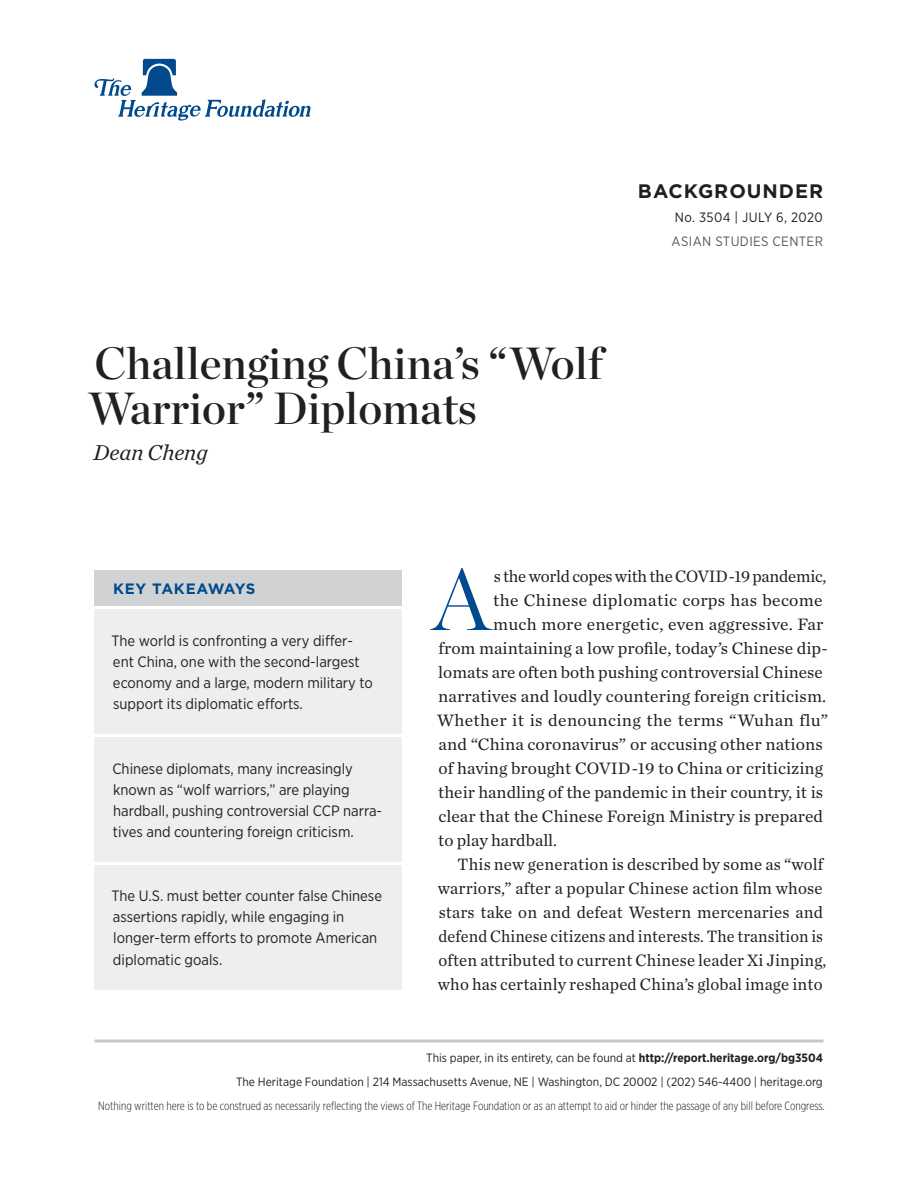
<style>
.page{position:relative;width:918px;height:1188px;background:#fff}
.page>*{position:absolute;margin:0;border:0;box-sizing:border-box;transform-origin:0 0}
.Body_Text___DROP_CAP{font:300 86.1px "Chronicle Display";color:#004a8d}
.Paper_Title{font:45px/45px "Chronicle Display Semi";color:#231f20}
.Byline{font:italic 22.5px "Chronicle Text G1";color:#231f20}
.t1{font:700 19.5px "Gotham";letter-spacing:.05em;color:#231f20}
.Body_Text___DROP_CAP-2{font:17.25px "Chronicle Text G1";color:#231f20}
.Body_Text{font:17.25px/24px "Chronicle Text G1";letter-spacing:.01em;color:#231f20}
.Body_Text___DROP_CAP-3{font:17.25px "Chronicle Text G1";letter-spacing:.02em;color:#231f20}
.Key_Takeaways{font:15px/21px "Gotham Narrow";color:#231f20}
.Key_Takeaways___HEAD{font:700 15px "Gotham";letter-spacing:.03em;color:#004a8d}
.t2{font:13.5px "Gotham Narrow";letter-spacing:.03em;color:#231f20}
.t3{font:13.5px "Gotham Narrow";letter-spacing:.03em;color:#57585a}
.t4{font:12px/24px "Gotham Narrow";color:#231f20;text-align:right}
.t5{font:300 12px "Gotham X Narrow";color:#231f20}
.s1{font-weight:700}
</style>
<div class="page">
<hr style="left:94px;top:1040px;width:730px;height:2px;background:#c7c8ca">
<svg style="left:94px;top:59px;width:216px;height:62px"></svg>
<div style="left:94px;top:609px;width:308px;height:125px;background:#eeeeef"></div>
<div style="left:94px;top:570px;width:308px;height:36px;background:#d1d2d4"></div>
<div style="left:94px;top:737px;width:308px;height:125px;background:#eeeeef"></div>
<div style="left:94px;top:865px;width:308px;height:125px;background:#eeeeef"></div>
<p class="t1" style="left:638px;top:178px;width:187px">BACKGROUNDER</p>
<p class="t2" style="left:675px;top:209px;width:150px">No. 3504 | July 6, 2020</p>
<p class="t3" style="left:672px;top:233px;width:153px">ASIAN STUDIES CENTER</p>
<p class="Paper_Title" style="left:88px;top:338px;width:516px">Challenging China’s “Wolf<br>Warrior” Diplomats</p>
<p class="Byline" style="left:93px;top:436px;width:116px">Dean Cheng</p>
<p class="Key_Takeaways___HEAD" style="left:113px;top:579px;width:144px">KEY TAKEAWAYS</p>
<p class="Key_Takeaways" style="left:112px;top:630px;width:263px">The world is confronting a very differ&shy;ent China, one with the second-largest economy and a large, modern military to support its diplomatic efforts.</p>
<p class="Key_Takeaways" style="left:112px;top:758px;width:271px">Chinese diplomats, many increasingly known as “wolf warriors,” are playing hardball, pushing controversial CCP narra&shy;tives and countering foreign criticism.</p>
<p class="Key_Takeaways" style="left:112px;top:885px;width:272px">The U.S. must better counter false Chinese assertions rapidly, while engaging in longer-term efforts to promote American diplomatic goals.</p>
<p class="Body_Text___DROP_CAP" style="left:432px;top:534px;width:60px">A</p>
<p class="Body_Text___DROP_CAP-2" style="left:494px;top:563px;width:334px">s the world copes with the COVID-19 pandemic,</p>
<p class="Body_Text___DROP_CAP-2" style="left:493px;top:587px;width:331px">the Chinese diplomatic corps has become</p>
<p class="Body_Text___DROP_CAP-2" style="left:493px;top:611px;width:332px">much more energetic, even aggressive. Far</p>
<p class="Body_Text___DROP_CAP-2" style="left:438px;top:635px;width:391px">from maintaining a low profile, today’s Chinese dip-</p>
<p class="Body_Text___DROP_CAP-2" style="left:438px;top:659px;width:386px">lomats are often both pushing controversial Chinese</p>
<p class="Body_Text___DROP_CAP-2" style="left:438px;top:683px;width:390px">narratives and loudly countering foreign criticism.</p>
<p class="Body_Text___DROP_CAP-3" style="left:437px;top:707px;width:392px">Whether it is denouncing the terms “Wuhan flu”</p>
<p class="Body_Text___DROP_CAP-2" style="left:439px;top:731px;width:386px">and “China coronavirus” or accusing other nations</p>
<p class="Body_Text___DROP_CAP-2" style="left:438px;top:755px;width:386px">of having brought COVID-19 to China or criticizing</p>
<p class="Body_Text___DROP_CAP-2" style="left:438px;top:779px;width:386px">their handling of the pandemic in their country, it is</p>
<p class="Body_Text___DROP_CAP-2" style="left:438px;top:803px;width:386px">clear that the Chinese Foreign Ministry is prepared</p>
<p class="Body_Text___DROP_CAP-2" style="left:438px;top:827px;width:121px">to play hardball.</p>
<p class="Body_Text" style="left:438px;top:851px;width:390px;text-indent:20px">This new generation is described by some as “wolf warriors,” after a popular Chinese action film whose stars take on and defeat Western mercenaries and defend Chinese citizens and interests. The transition is often attributed to current Chinese leader Xi Jinping, who has certainly reshaped China’s global image into</p>
<p class="t4" style="left:236px;top:1046px;width:588px">This paper, in its entirety, can be found at <span class="s1">http://report.heritage.org/bg3504<br></span>The Heritage Foundation | 214 Massachusetts Avenue, NE | Washington, DC 20002 | (202) 546-4400 | heritage.org</p>
<p class="t5" style="left:98px;top:1099px;width:728px">Nothing written here is to be construed as necessarily reflecting the views of The Heritage Foundation or as an attempt to aid or hinder the passage of any bill before Congress.</p>
</div>
